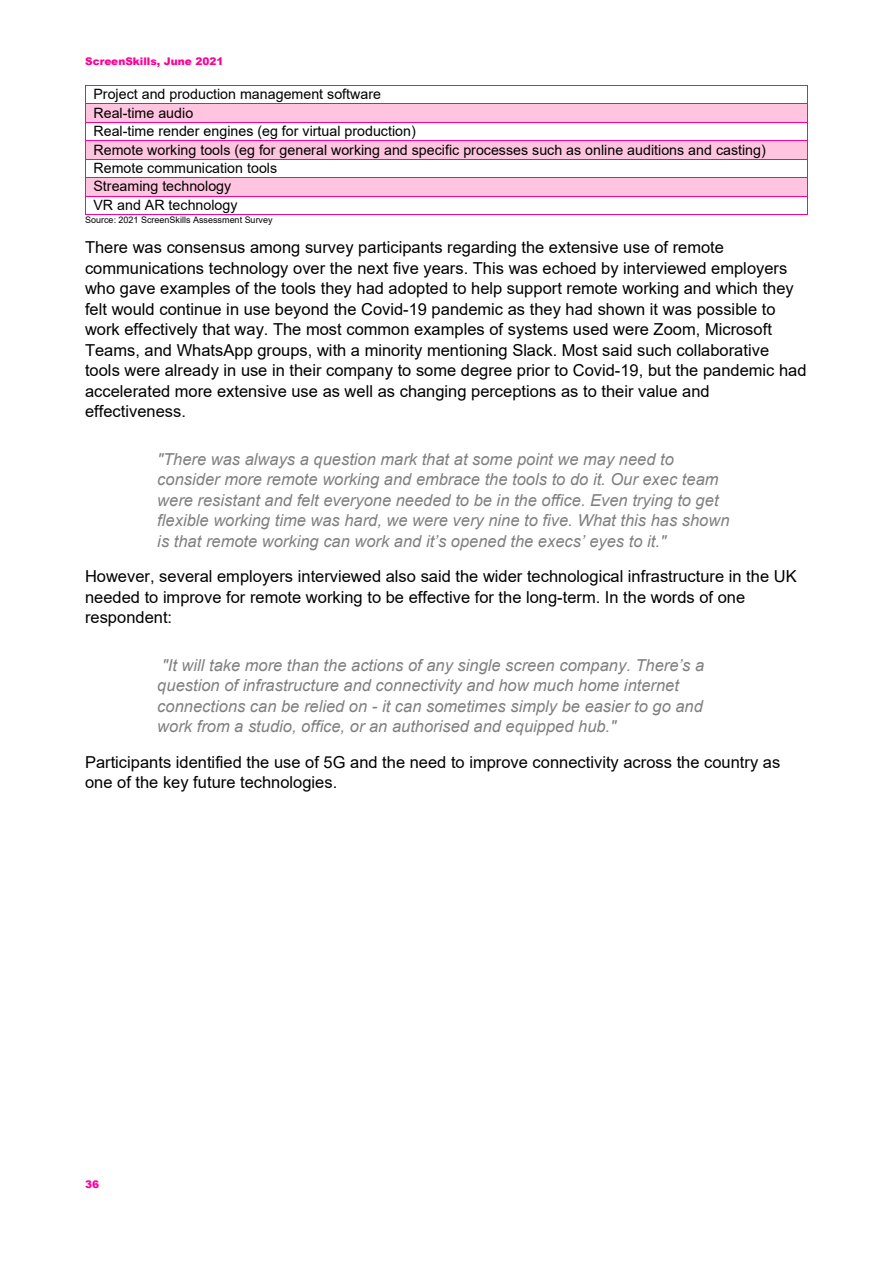
<style>
.page{position:relative;width:893px;height:1263px;background:#fff}
.page>*{position:absolute;margin:0;border:0;box-sizing:border-box;transform-origin:0 0}
.t1{font:16.5px/20.5px "Arial";color:#000}
.t2{font:italic 16.5px/20.4px "Arial";color:#808080}
.t3{font:14.25px "Arial";color:#000}
.t4{font:900 10.5px "Arial";color:#ff0198}
.t5{font:9px "Arial";color:#000}
</style>
<div class="page">
<hr style="left:86px;top:85px;width:721px;height:1px;background:#ff0198">
<div style="left:86px;top:104px;width:721px;height:18px;background:#ffc4df"></div>
<hr style="left:86px;top:104px;width:721px;height:1px;background:#ff0198">
<hr style="left:86px;top:122px;width:721px;height:1px;background:#ff0198">
<div style="left:86px;top:141px;width:721px;height:18px;background:#ffc4df"></div>
<hr style="left:86px;top:140px;width:721px;height:1px;background:#ff0198">
<hr style="left:86px;top:159px;width:721px;height:1px;background:#ff0198">
<div style="left:86px;top:178px;width:721px;height:18px;background:#ffc4df"></div>
<hr style="left:86px;top:177px;width:721px;height:1px;background:#ff0198">
<hr style="left:86px;top:196px;width:721px;height:1px;background:#ff0198">
<svg style="left:85px;top:85px;width:1px;height:130px"></svg>
<hr style="left:86px;top:214px;width:721px;height:1px;background:#ff0198">
<svg style="left:807px;top:85px;width:1px;height:130px"></svg>
<p class="t4" style="left:85px;top:53px;width:140px">ScreenSkills, June 2021</p>
<p class="t3" style="left:94px;top:84px;width:289px">Project and production management software</p>
<p class="t3" style="left:94px;top:103px;width:101px">Real-time audio</p>
<p class="t3" style="left:94px;top:121px;width:324px">Real-time render engines (eg for virtual production)</p>
<p class="t3" style="left:94px;top:140px;width:674px">Remote working tools (eg for general working and specific processes such as online auditions and casting)</p>
<p class="t3" style="left:94px;top:158px;width:185px">Remote communication tools</p>
<p class="t3" style="left:94px;top:177px;width:139px">Streaming technology</p>
<p class="t3" style="left:94px;top:195px;width:146px">VR and AR technology</p>
<p class="t5" style="left:85px;top:214px;width:189px">Source: 2021 ScreenSkills Assessment Survey</p>
<p class="t1" style="left:85px;top:237px;width:723px">There was consensus among survey participants regarding the extensive use of remote communications technology over the next five years. This was echoed by interviewed employers who gave examples of the tools they had adopted to help support remote working and which they felt would continue in use beyond the Covid-19 pandemic as they had shown it was possible to work effectively that way. The most common examples of systems used were Zoom, Microsoft Teams, and WhatsApp groups, with a minority mentioning Slack. Most said such collaborative tools were already in use in their company to some degree prior to Covid-19, but the pandemic had accelerated more extensive use as well as changing perceptions as to their value and effectiveness.</p>
<p class="t2" style="left:157px;top:449px;width:574px">"There was always a question mark that at some point we may need to consider more remote working and embrace the tools to do it. Our exec team were resistant and felt everyone needed to be in the office. Even trying to get flexible working time was hard, we were very nine to five. What this has shown is that remote working can work and it’s opened the execs’ eyes to it."</p>
<p class="t1" style="left:85px;top:566px;width:713px">However, several employers interviewed also said the wider technological infrastructure in the UK needed to improve for remote working to be effective for the long-term. In the words of one respondent:</p>
<p class="t2" style="left:157px;top:655px;width:548px">"It will take more than the actions of any single screen company. There’s a question of infrastructure and connectivity and how much home internet connections can be relied on - it can sometimes simply be easier to go and work from a studio, office, or an authorised and equipped hub."</p>
<p class="t1" style="left:85px;top:751px;width:697px">Participants identified the use of 5G and the need to improve connectivity across the country as one of the key future technologies.</p>
<p class="t4" style="left:85px;top:1176px;width:16px">36</p>
</div>
